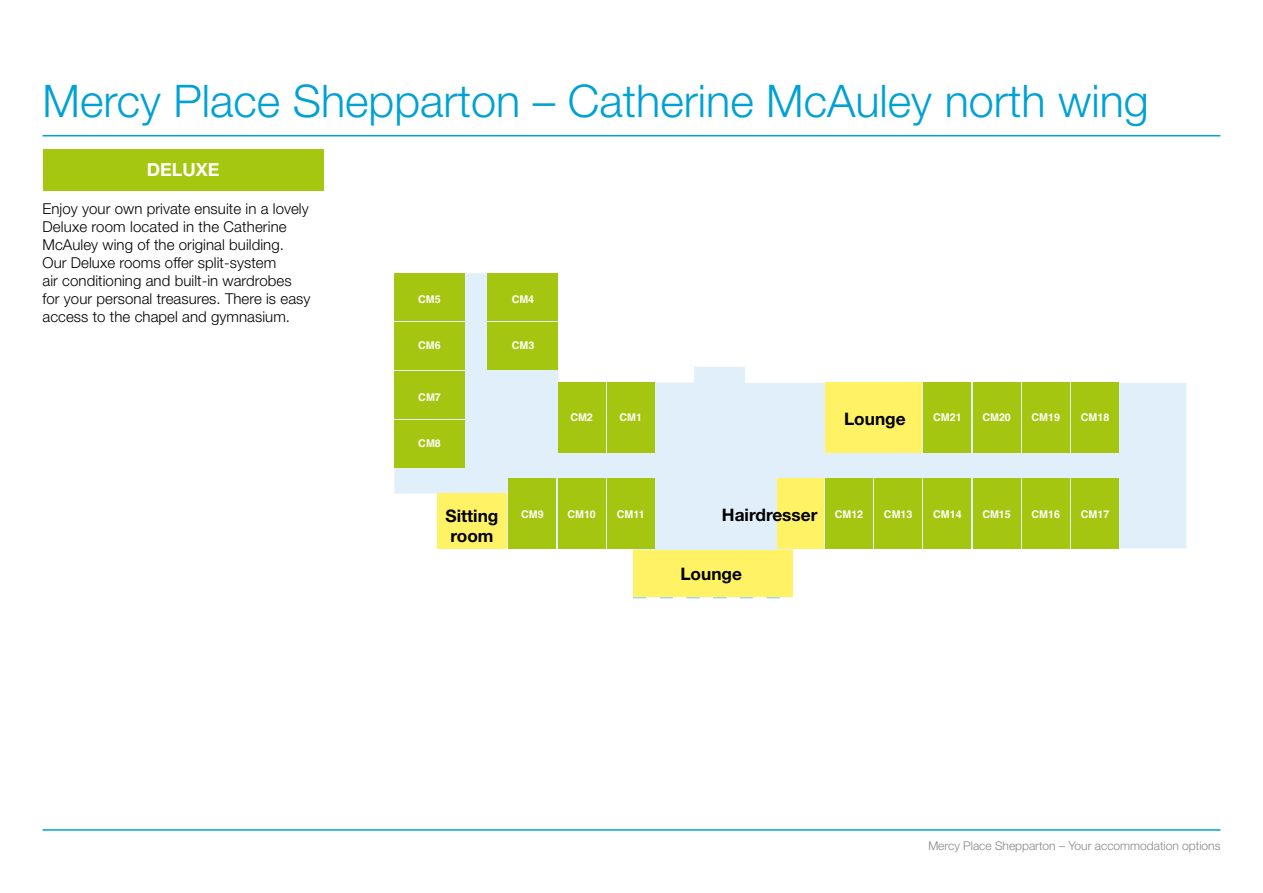
<style>
.page{position:relative;width:1263px;height:893px;background:#fff}
.page>*{position:absolute;margin:0;border:0;box-sizing:border-box;transform-origin:0 0}
.t1{font:300 45px "Helvetica Neue LT Std";color:#00a1d4}
.t2{font:700 18px "Helvetica Neue LT Std";color:#fff}
.t3{font:700 17.25px "Helvetica Neue LT Std";color:#000}
.t4{font:300 15px/18px "Helvetica Neue LT Std";letter-spacing:.005em;color:#000}
.t5{font:300 12px "Helvetica Neue LT Std";color:#878787}
.t6{font:700 10.65px "Helvetica";color:#fff}
</style>
<div class="page">
<hr style="left:43px;top:829px;width:1177px;height:2px;background:#00a1d4">
<hr style="left:43px;top:135px;width:1177px;height:1px;background:#00a1d4">
<div style="left:43px;top:149px;width:280px;height:41px;background:#a5c710"></div>
<svg style="left:394px;top:273px;width:792px;height:277px"></svg>
<svg style="left:633px;top:596px;width:160px;height:2px"></svg>
<div style="left:1071px;top:382px;width:48px;height:70px;background:#a5c610"></div>
<div style="left:1022px;top:382px;width:47px;height:70px;background:#a5c610"></div>
<div style="left:973px;top:382px;width:47px;height:70px;background:#a5c610"></div>
<div style="left:924px;top:382px;width:47px;height:70px;background:#a5c610"></div>
<div style="left:607px;top:382px;width:47px;height:70px;background:#a5c610"></div>
<div style="left:558px;top:382px;width:47px;height:70px;background:#a5c610"></div>
<div style="left:607px;top:478px;width:47px;height:70px;background:#a5c610"></div>
<div style="left:558px;top:478px;width:47px;height:70px;background:#a5c610"></div>
<div style="left:509px;top:478px;width:47px;height:70px;background:#a5c610"></div>
<div style="left:1071px;top:478px;width:48px;height:70px;background:#a5c610"></div>
<div style="left:1022px;top:478px;width:47px;height:70px;background:#a5c610"></div>
<div style="left:973px;top:478px;width:47px;height:70px;background:#a5c610"></div>
<div style="left:924px;top:478px;width:47px;height:70px;background:#a5c610"></div>
<div style="left:874px;top:478px;width:48px;height:70px;background:#a5c610"></div>
<div style="left:825px;top:478px;width:48px;height:70px;background:#a5c610"></div>
<div style="left:394px;top:273px;width:70px;height:48px;background:#a5c610"></div>
<div style="left:394px;top:322px;width:70px;height:48px;background:#a5c610"></div>
<div style="left:488px;top:273px;width:70px;height:48px;background:#a5c610"></div>
<div style="left:488px;top:322px;width:70px;height:48px;background:#a5c610"></div>
<div style="left:394px;top:372px;width:70px;height:47px;background:#a5c610"></div>
<div style="left:394px;top:421px;width:70px;height:47px;background:#a5c610"></div>
<div style="left:437px;top:493px;width:70px;height:55px;background:#fff264"></div>
<div style="left:633px;top:550px;width:160px;height:46px;background:#fff264"></div>
<div style="left:777px;top:478px;width:46px;height:70px;background:#fff264"></div>
<div style="left:825px;top:382px;width:97px;height:70px;background:#fff264"></div>
<p class="t1" style="left:43px;top:74px;width:1108px">Mercy Place Shepparton – Catherine McAuley north wing</p>
<p class="t2" style="left:147px;top:159px;width:74px">DELUXE</p>
<p class="t4" style="left:43px;top:199px;width:269px">Enjoy your own private ensuite in a lovely Deluxe room located in the Catherine McAuley wing of the original building.<br>Our Deluxe rooms offer split-system<br>air conditioning and built-in wardrobes for your personal treasures. There is easy access to the chapel and gymnasium.</p>
<p class="t6" style="left:418px;top:292px;width:24px">CM5</p>
<p class="t6" style="left:418px;top:339px;width:24px">CM6</p>
<p class="t6" style="left:418px;top:390px;width:24px">CM7</p>
<p class="t6" style="left:418px;top:436px;width:24px">CM8</p>
<p class="t6" style="left:512px;top:292px;width:24px">CM4</p>
<p class="t6" style="left:512px;top:339px;width:24px">CM3</p>
<p class="t6" style="left:570px;top:411px;width:24px">CM2</p>
<p class="t6" style="left:619px;top:411px;width:24px">CM1</p>
<p class="t3" style="left:844px;top:408px;width:63px">Lounge</p>
<p class="t6" style="left:933px;top:411px;width:30px">CM21</p>
<p class="t6" style="left:982px;top:411px;width:30px">CM20</p>
<p class="t6" style="left:1031px;top:411px;width:30px">CM19</p>
<p class="t6" style="left:1081px;top:411px;width:30px">CM18</p>
<p class="t3" style="left:445px;top:505px;width:55px">Sitting</p>
<p class="t3" style="left:722px;top:504px;width:97px">Hairdresser</p>
<p class="t3" style="left:450px;top:525px;width:45px">room</p>
<p class="t6" style="left:521px;top:508px;width:24px">CM9</p>
<p class="t6" style="left:567px;top:508px;width:30px">CM10</p>
<p class="t6" style="left:617px;top:508px;width:29px">CM11</p>
<p class="t6" style="left:835px;top:508px;width:30px">CM12</p>
<p class="t6" style="left:884px;top:508px;width:30px">CM13</p>
<p class="t6" style="left:933px;top:508px;width:30px">CM14</p>
<p class="t6" style="left:982px;top:508px;width:30px">CM15</p>
<p class="t6" style="left:1031px;top:508px;width:30px">CM16</p>
<p class="t6" style="left:1081px;top:508px;width:30px">CM17</p>
<p class="t3" style="left:680px;top:563px;width:63px">Lounge</p>
<p class="t5" style="left:928px;top:838px;width:294px">Mercy Place Shepparton – Your accommodation options</p>
</div>
